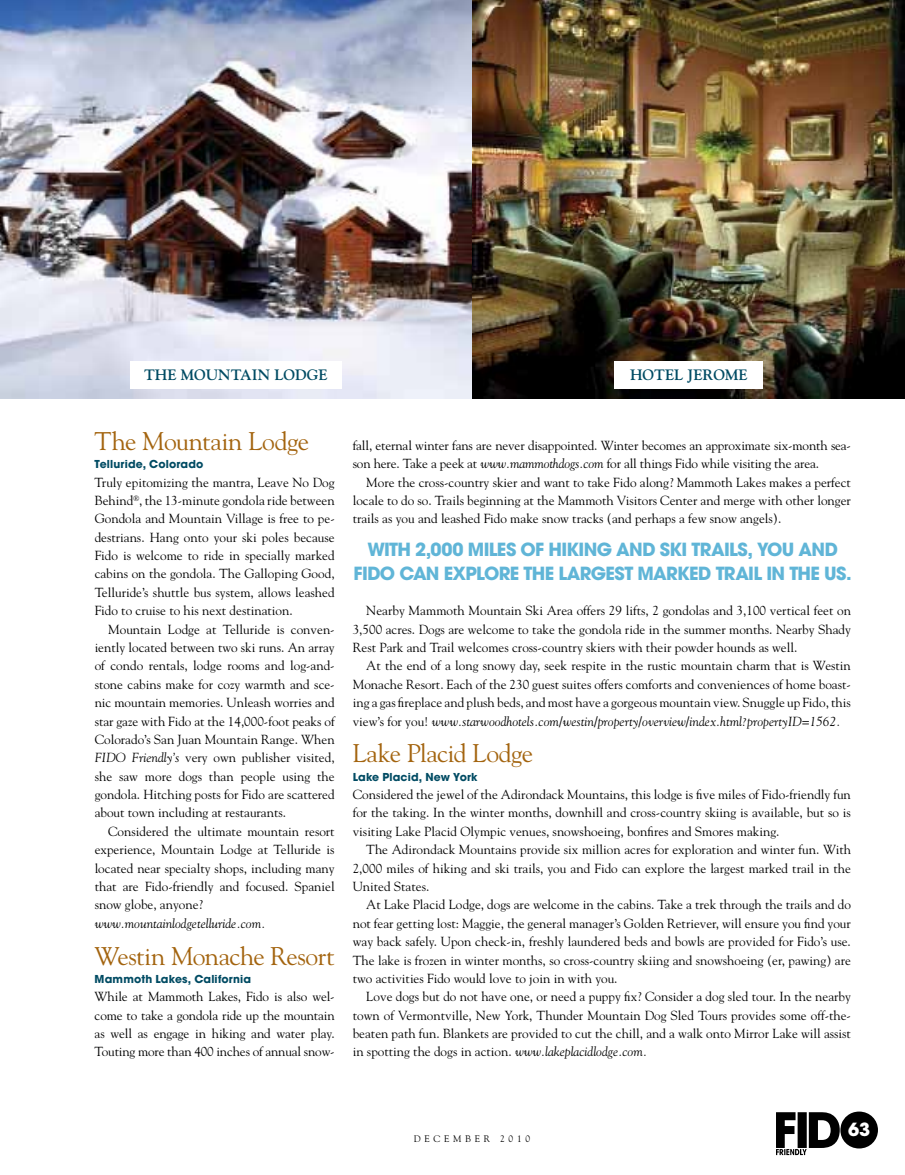
<style>
.page{position:relative;width:905px;height:1175px;background:#fff}
.page>*{position:absolute;margin:0;border:0;box-sizing:border-box;transform-origin:0 0}
.t1{font:25.5px "Goudy";letter-spacing:-.02em;color:#a3640f}
.t2{font:700 18px/24px "Avant Garde";letter-spacing:.01em;color:#60b5d7;text-align:center}
.t3{font:700 18px "Avant Garde";color:#fff}
.t4{font:700 15px "Goudy";color:#004b63}
.t5{font:13.2px/18.3px "Goudy";color:#000;text-align:justify}
.t6{font:italic 13.2px "Goudy";color:#000}
.t7{font:700 10.8px "Avant Garde";letter-spacing:.015em;color:#004b63}
.t8{font:9.45px "Goudy";color:#000}
.s1{font-style:italic}
</style>
<div class="page">
<svg style="left:776px;top:1111px;width:102px;height:44px"></svg>
<img style="left:0;top:0;width:472px;height:398px">
<img style="left:472px;top:0;width:432px;height:398px">
<div style="left:131px;top:362px;width:211px;height:26px;background:#fff"></div>
<div style="left:614px;top:362px;width:149px;height:26px;background:#fff"></div>
<p class="t4" style="left:144px;top:366px;width:185px">THE MOUNTAIN LODGE</p>
<p class="t4" style="left:630px;top:366px;width:119px">HOTEL JEROME</p>
<h1 class="t1" style="left:95px;top:425px;width:216px">The Mountain Lodge</h1>
<p class="t7" style="left:95px;top:457px;width:110px">TELLURIDE, COLORADO</p>
<p class="t5" style="left:95px;top:472px;width:241px">Truly epitomizing the mantra, Leave No Dog Behind<sup>®</sup>, the 13-minute gondola ride between Gondola and Mountain Village is free to pe&shy;destrians. Hang onto your ski poles because Fido is welcome to ride in specially marked cabins on the gondola. The Galloping Good, Telluride’s shuttle bus system, allows leashed Fido to cruise to his next destination.</p>
<p class="t5" style="left:95px;top:619px;width:241px;text-indent:14px">Mountain Lodge at Telluride is conven&shy;iently located between two ski runs. An array of condo rentals, lodge rooms and log-and&shy;stone cabins make for cozy warmth and sce&shy;nic mountain memories. Unleash worries and star gaze with Fido at the 14,000-foot peaks of Colorado’s San Juan Mountain Range. When <span class="s1">FIDO Friendly’s</span> very own publisher visited, she saw more dogs than people using the gondola. Hitching posts for Fido are scattered about town including at restaurants.</p>
<p class="t5" style="left:95px;top:821px;width:241px;text-indent:14px">Considered the ultimate mountain resort experience, Mountain Lodge at Telluride is located near specialty shops, including many that are Fido-friendly and focused. Spaniel snow globe, anyone?</p>
<p class="t6" style="left:95px;top:915px;width:172px">www.mountainlodgetelluride.com.</p>
<h1 class="t1" style="left:95px;top:939px;width:241px">Westin Monache Resort</h1>
<p class="t7" style="left:95px;top:972px;width:158px">MAMMOTH LAKES, CALIFORNIA</p>
<p class="t5" style="left:95px;top:987px;width:241px">While at Mammoth Lakes, Fido is also wel&shy;come to take a gondola ride up the mountain as well as engage in hiking and water play.<br>Touting more than 400 inches of annual snow-</p>
<p class="t5" style="left:353px;top:435px;width:499px">fall, eternal winter fans are never disappointed. Winter becomes an approximate six-month sea&shy;son here. Take a peek at <span class="s1">www.mammothdogs.com</span> for all things Fido while visiting the area.</p>
<p class="t5" style="left:353px;top:472px;width:499px;text-indent:14px">More the cross-country skier and want to take Fido along? Mammoth Lakes makes a perfect locale to do so. Trails beginning at the Mammoth Visitors Center and merge with other longer trails as you and leashed Fido make snow tracks (and perhaps a few snow angels).</p>
<h2 class="t2" style="left:353px;top:537px;width:500px">WITH 2,000 MILES OF HIKING AND SKI TRAILS, YOU AND<br>FIDO CAN EXPLORE THE LARGEST MARKED TRAIL IN THE US.</h2>
<p class="t5" style="left:353px;top:601px;width:500px;text-indent:14px">Nearby Mammoth Mountain Ski Area offers 29 lifts, 2 gondolas and 3,100 vertical feet on 3,500 acres. Dogs are welcome to take the gondola ride in the summer months. Nearby Shady Rest Park and Trail welcomes cross-country skiers with their powder hounds as well.</p>
<p class="t5" style="left:353px;top:656px;width:499px;text-indent:14px">At the end of a long snowy day, seek respite in the rustic mountain charm that is Westin Monache Resort. Each of the 230 guest suites offers comforts and conveniences of home boast&shy;ing a gas fireplace and plush beds, and most have a gorgeous mountain view. Snuggle up Fido, this view’s for you! <span class="s1">www.starwoodhotels.com/westin/property/overview/index.html?propertyID=1562.</span></p>
<h1 class="t1" style="left:353px;top:737px;width:182px">Lake Placid Lodge</h1>
<p class="t7" style="left:353px;top:769px;width:126px">LAKE PLACID, NEW YORK</p>
<p class="t5" style="left:353px;top:785px;width:499px">Considered the jewel of the Adirondack Mountains, this lodge is five miles of Fido-friendly fun for the taking. In the winter months, downhill and cross-country skiing is available, but so is visiting Lake Placid Olympic venues, snowshoeing, bonfires and Smores making.</p>
<p class="t5" style="left:353px;top:840px;width:499px;text-indent:14px">The Adirondack Mountains provide six million acres for exploration and winter fun. With 2,000 miles of hiking and ski trails, you and Fido can explore the largest marked trail in the United States.</p>
<p class="t5" style="left:353px;top:895px;width:500px;text-indent:14px">At Lake Placid Lodge, dogs are welcome in the cabins. Take a trek through the trails and do not fear getting lost: Maggie, the general manager’s Golden Retriever, will ensure you find your way back safely. Upon check-in, freshly laundered beds and bowls are provided for Fido’s use.<br>The lake is frozen in winter months, so cross-country skiing and snowshoeing (er, pawing) are two activities Fido would love to join in with you.</p>
<p class="t5" style="left:353px;top:987px;width:499px;text-indent:14px">Love dogs but do not have one, or need a puppy fix? Consider a dog sled tour. In the nearby town of Vermontville, New York, Thunder Mountain Dog Sled Tours provides some off-the&shy;beaten path fun. Blankets are provided to cut the chill, and a walk onto Mirror Lake will assist in spotting the dogs in action. <span class="s1">www.lakeplacidlodge.com.</span></p>
<p class="t8" style="left:414px;top:1132px;width:21px">D ecember</p>
<p class="t8" style="left:500px;top:1132px;width:32px">2010</p>
<h2 class="t3" style="left:848px;top:1118px;width:24px">63</h2>
</div>
